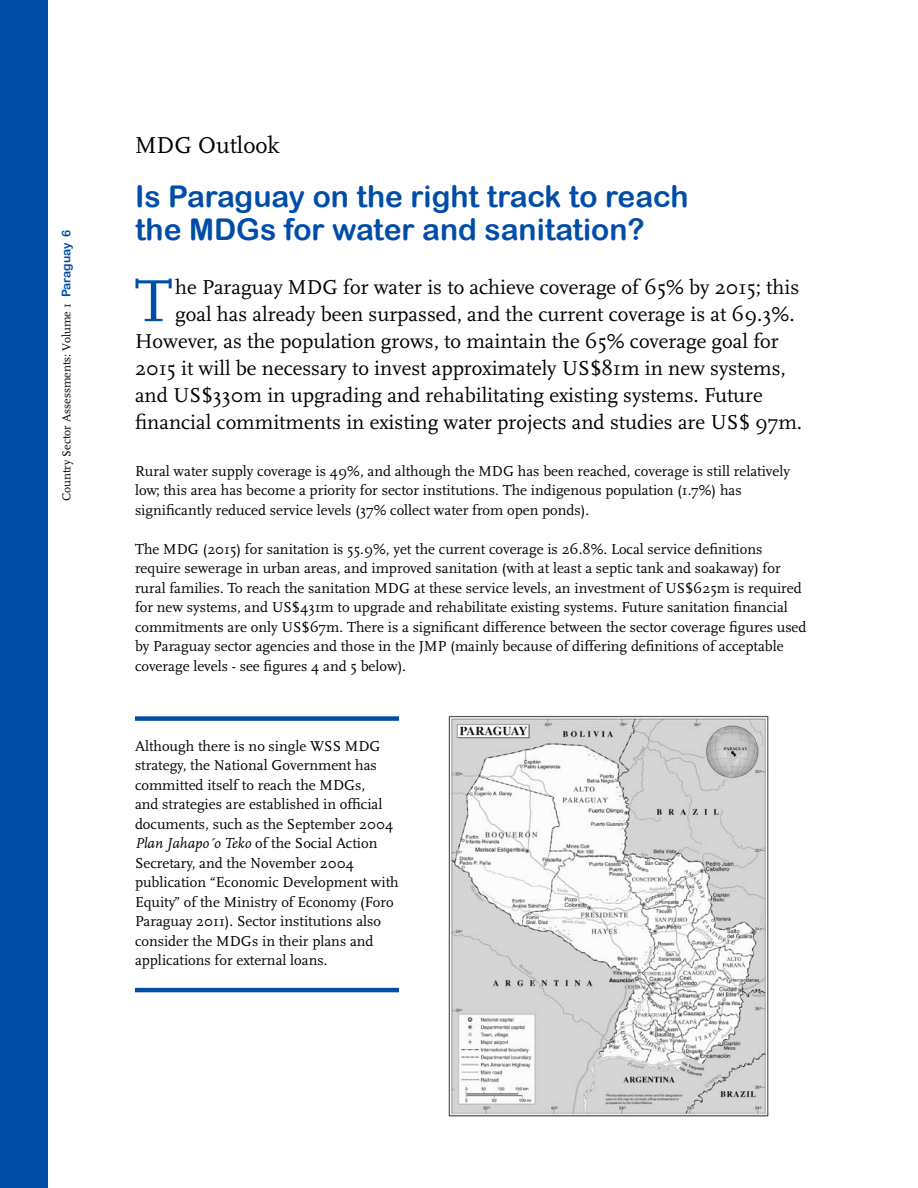
<style>
.page{position:relative;width:918px;height:1188px;background:#fff}
.page>*{position:absolute;margin:0;border:0;box-sizing:border-box;transform-origin:0 0}
.t1{font:61.95px "Scala";color:#004da8}
.t2{font:30px/33px "Arial Rounded MT Bold";color:#004da8}
.t3{font:24px "Scala";color:#000}
.t4{font:21px "Scala";color:#000}
.t5{font:15px/19.5px "Scala";color:#000}
.t6{font:12px "Scala";color:#000}
.s1{font-family:"Arial Rounded MT Bold";color:#004da8}
.s2{font-style:italic}
</style>
<div class="page">
<div style="left:0;top:0;width:48px;height:1188px;background:#004da8"></div>
<img style="left:448px;top:715px;width:322px;height:401px">
<div style="left:135px;top:716px;width:264px;height:5px;background:#004da8"></div>
<hr style="left:135px;top:988px;width:264px;height:4px;background:#004da8">
<p class="t6" style="left:60px;top:501px;width:273px;rotate:-90deg">Country Sector Assessments: Volume 1 <span class="s1">Paraguay 6</span></p>
<h3 class="t3" style="left:135px;top:132px;width:146px">MDG Outlook</h3>
<h2 class="t2" style="left:135px;top:180px;width:555px">Is Paraguay on the right track to reach the MDGs for water and sanitation?</h2>
<h1 class="t1" style="left:135px;top:267px;width:39px">T</h1>
<h3 class="t4" style="left:175px;top:276px;width:625px">he Paraguay MDG for water is to achieve coverage of 65% by 2015; this</h3>
<h3 class="t4" style="left:175px;top:303px;width:621px">goal has already been surpassed, and the current coverage is at 69.3%.</h3>
<h3 class="t4" style="left:135px;top:330px;width:645px">However, as the population grows, to maintain the 65% coverage goal for</h3>
<h3 class="t4" style="left:135px;top:357px;width:652px">2015 it will be necessary to invest approximately US$81m in new systems,</h3>
<h3 class="t4" style="left:135px;top:384px;width:629px">and US$330m in upgrading and rehabilitating existing systems. Future</h3>
<h3 class="t4" style="left:135px;top:411px;width:669px">financial commitments in existing water projects and studies are US$ 97m.</h3>
<p class="t5" style="left:135px;top:461px;width:657px">Rural water supply coverage is 49%, and although the MDG has been reached, coverage is still relatively low; this area has become a priority for sector institutions. The indigenous population (1.7%) has significantly reduced service levels (37% collect water from open ponds).</p>
<p class="t5" style="left:135px;top:539px;width:673px">The MDG (2015) for sanitation is 55.9%, yet the current coverage is 26.8%. Local service definitions require sewerage in urban areas, and improved sanitation (with at least a septic tank and soakaway) for rural families. To reach the sanitation MDG at these service levels, an investment of US$625m is required for new systems, and US$431m to upgrade and rehabilitate existing systems. Future sanitation financial commitments are only US$67m. There is a significant difference between the sector coverage figures used by Paraguay sector agencies and those in the JMP (mainly because of differing definitions of acceptable coverage levels - see figures 4 and 5 below).</p>
<p class="t5" style="left:135px;top:736px;width:265px">Although there is no single WSS MDG strategy, the National Government has committed itself to reach the MDGs,<br>and strategies are established in official documents, such as the September 2004<br><span class="s2">Plan Jahapo´o Teko</span> of the Social Action Secretary, and the November 2004 publication “Economic Development with Equity” of the Ministry of Economy (Foro Paraguay 2011). Sector institutions also consider the MDGs in their plans and applications for external loans.</p>
</div>
